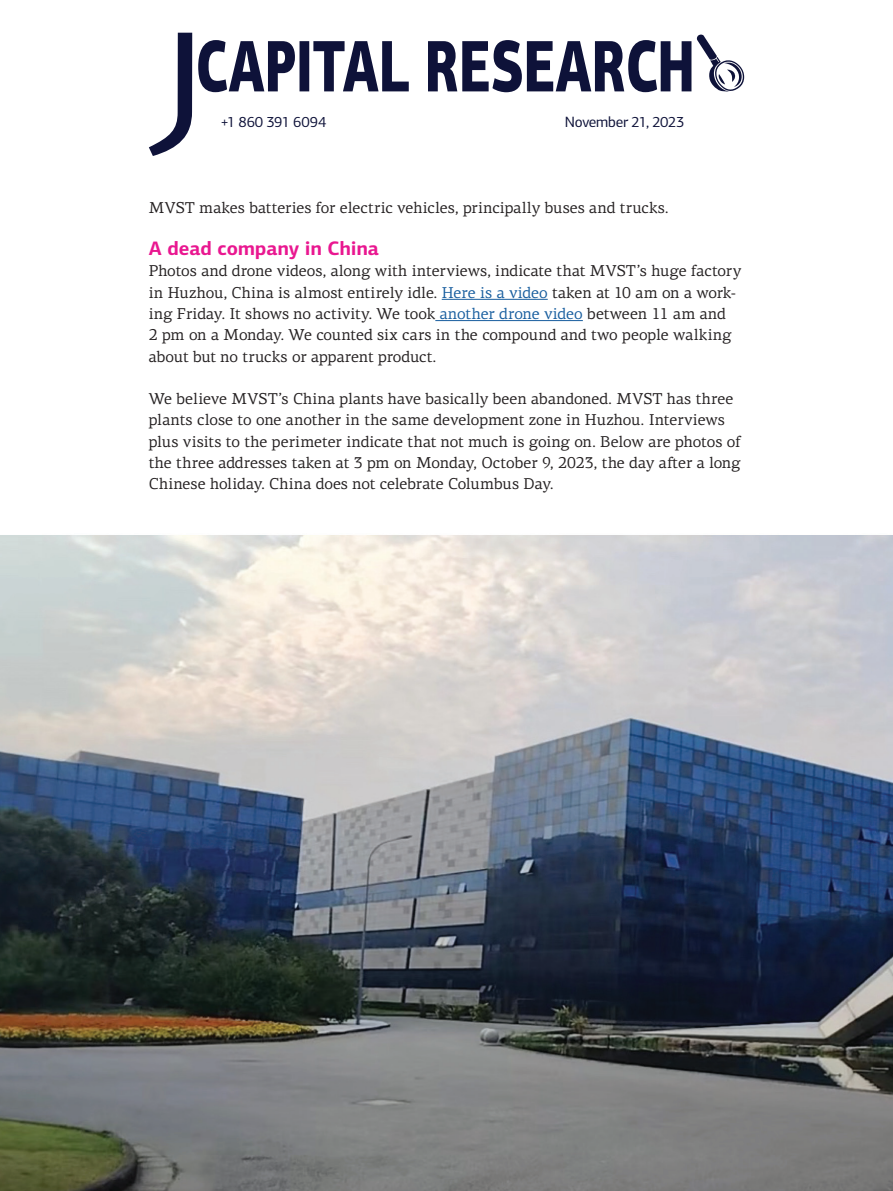
<style>
.page{position:relative;width:893px;height:1191px;background:#fff}
.page>*{position:absolute;margin:0;border:0;box-sizing:border-box;transform-origin:0 0}
.t1{font:700 19.5px "PF Centro Sans Pro";color:#e91790}
.t2{font:15.75px/21.3px "PF Centro Serif Pro";color:#231f20}
.t3{font:15px "PF Centro Sans Pro";letter-spacing:-.02em;color:#0e1239}
.s1{color:#175d9e}
</style>
<div class="page">
<svg style="left:697px;top:35px;width:47px;height:57px"></svg>
<svg style="left:198px;top:40px;width:493px;height:52px"></svg>
<svg style="left:149px;top:33px;width:43px;height:123px"></svg>
<hr style="left:442px;top:299px;width:106px;height:1px;background:#175d9e">
<hr style="left:435px;top:320px;width:148px;height:1px;background:#175d9e">
<img style="left:0;top:535px;width:893px;height:656px">
<p class="t3" style="left:220px;top:113px;width:107px">+1 860 391 6094</p>
<p class="t3" style="left:565px;top:113px;width:121px">November 21, 2023</p>
<p class="t2" style="left:149px;top:197px;width:521px">MVST makes batteries for electric vehicles, principally buses and trucks.</p>
<p class="t1" style="left:149px;top:236px;width:232px">A dead company in China</p>
<p class="t2" style="left:149px;top:260px;width:594px">Photos and drone videos, along with interviews, indicate that MVST’s huge factory in Huzhou, China is almost entirely idle. <span class="s1">Here is a video</span> taken at 10 am on a work&shy;ing Friday. It shows no activity. We took <span class="s1">another drone video</span> between 11 am and<br>2 pm on a Monday. We counted six cars in the compound and two people walking about but no trucks or apparent product.</p>
<p class="t2" style="left:149px;top:388px;width:593px">We believe MVST’s China plants have basically been abandoned. MVST has three plants close to one another in the same development zone in Huzhou. Interviews plus visits to the perimeter indicate that not much is going on. Below are photos of the three addresses taken at 3 pm on Monday, October 9, 2023, the day after a long Chinese holiday. China does not celebrate Columbus Day.</p>
</div>
